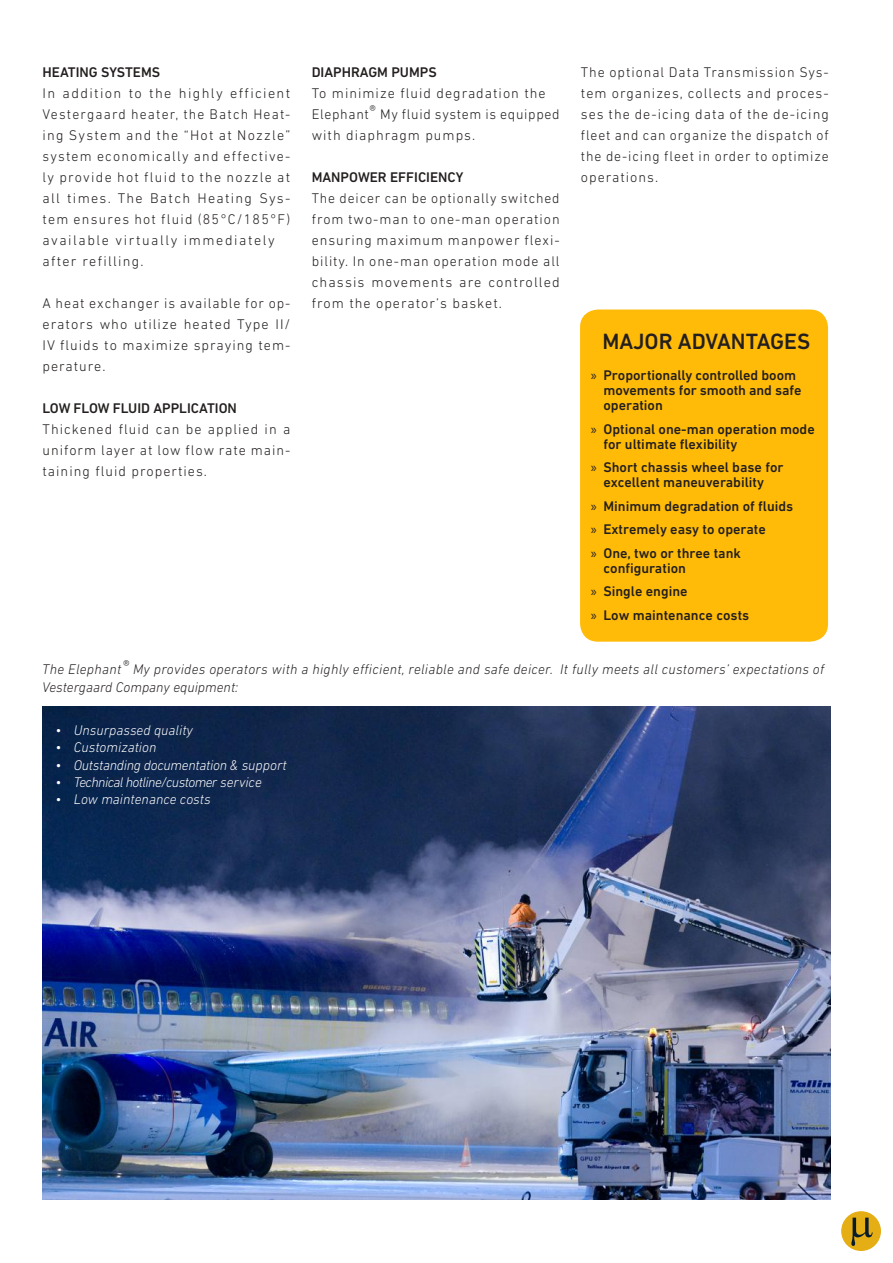
<style>
.page{position:relative;width:893px;height:1263px;background:#fff}
.page>*{position:absolute;margin:0;border:0;box-sizing:border-box;transform-origin:0 0}
.t1{font:500 22.5px "DIN Next LT Pro";color:#241f1f}
.t2{font:300 14.25px/21px "DIN Next LT Pro";letter-spacing:.07em;color:#241f1f;text-align:justify}
.t3{font:500 14.25px/15px "DIN Next LT Pro";color:#241f1f}
.t4{font:300 14.25px/21px "DIN Next LT Pro";letter-spacing:.09em;color:#241f1f}
.t5{font:italic 300 14.25px/17.2px "DIN Next LT Pro";letter-spacing:.02em;color:#241f1f}
.t6{font:italic 300 14.25px "DIN Next LT Pro";color:#fff}
.t7{font:italic 300 14.25px "DIN Next LT Pro";letter-spacing:-.02em;color:#fff}
.t8{font:italic 300 14.25px "DIN Next LT Pro";letter-spacing:-.04em;color:#fff}
.s1{font-family:"Myriad Pro";font-weight:400}
</style>
<div class="page">
<img style="left:43px;top:707px;width:787px;height:492px">
<div style="left:841px;top:1211px;width:40px;height:40px;background:#e6ae15;border-radius:50%"></div>
<svg style="left:851px;top:1217px;width:22px;height:29px"></svg>
<div style="left:580px;top:309px;width:248px;height:333px;background:#ffbb08;border-radius:18px"></div>
<p class="t3" style="left:43px;top:64px;width:119px">HEATING SYSTEMS</p>
<p class="t4" style="left:43px;top:82px;width:249px">In addition to the highly efficient Vestergaard heater, the Batch Heat&shy;ing System and the “Hot at Nozzle” system economically and effective&shy;ly provide hot fluid to the nozzle at all times. The Batch Heating Sys&shy;tem ensures hot fluid (85°C/185°F) available virtually immediately after refilling.</p>
<p class="t2" style="left:43px;top:292px;width:249px">A heat exchanger is available for op&shy;erators who utilize heated Type II/ IV fluids to maximize spraying tem&shy;perature.</p>
<p class="t3" style="left:43px;top:400px;width:196px">LOW FLOW FLUID APPLICATION</p>
<p class="t2" style="left:43px;top:418px;width:249px">Thickened fluid can be applied in a uniform layer at low flow rate main&shy;taining fluid properties.</p>
<p class="t3" style="left:312px;top:64px;width:127px">DIAPHRAGM PUMPS</p>
<p class="t2" style="left:312px;top:82px;width:249px;text-align:left">To minimize fluid degradation the<br>Elephant® My fluid system is equipped with diaphragm pumps.</p>
<p class="t3" style="left:312px;top:169px;width:153px">MANPOWER EFFICIENCY</p>
<p class="t2" style="left:312px;top:187px;width:250px">The deicer can be optionally switched from two-man to one-man operation ensuring maximum manpower flexi&shy;bility. In one-man operation mode all chassis movements are controlled from the operator’s basket.</p>
<p class="t2" style="left:581px;top:61px;width:249px">The optional Data Transmission Sys&shy;tem organizes, collects and proces&shy;ses the de-icing data of the de-icing fleet and can organize the dispatch of the de-icing fleet in order to optimize operations.</p>
<h1 class="t1" style="left:602px;top:328px;width:209px">MAJOR ADVANTAGES</h1>
<p class="t3" style="left:603px;top:368px;width:200px;text-indent:-13px"><span class="s1">»</span> Proportionally controlled boom movements for smooth and safe operation</p>
<p class="t3" style="left:603px;top:421px;width:213px;text-indent:-13px"><span class="s1">»</span> Optional one-man operation mode for ultimate flexibility</p>
<p class="t3" style="left:591px;top:460px;width:194px;text-align:center"><span class="s1">»</span> Short chassis wheel base for excellent maneuverability</p>
<p class="t3" style="left:591px;top:494px;width:204px;line-height:23.5px"><span class="s1">»</span> Minimum degradation of fluids <span class="s1">»</span> Extremely easy to operate<br><span class="s1">»</span> One, two or three tank</p>
<p class="t3" style="left:591px;top:556px;width:160px;line-height:23.5px;text-indent:13px">configuration<br><span class="s1">»</span> Single engine<br><span class="s1">»</span> Low maintenance costs</p>
<p class="t5" style="left:42px;top:661px;width:783px">The Elephant® My provides operators with a highly efficient, reliable and safe deicer. It fully meets all customers’ expectations of<br>Vestergaard Company equipment:</p>
<p class="t6" style="left:56px;top:722px;width:139px">• Unsurpassed quality</p>
<p class="t6" style="left:56px;top:739px;width:102px">• Customization</p>
<p class="t7" style="left:56px;top:757px;width:232px">• Outstanding documentation &amp; support</p>
<p class="t8" style="left:56px;top:774px;width:208px">• Technical hotline/customer service</p>
<p class="t6" style="left:56px;top:791px;width:156px">• Low maintenance costs</p>
</div>
